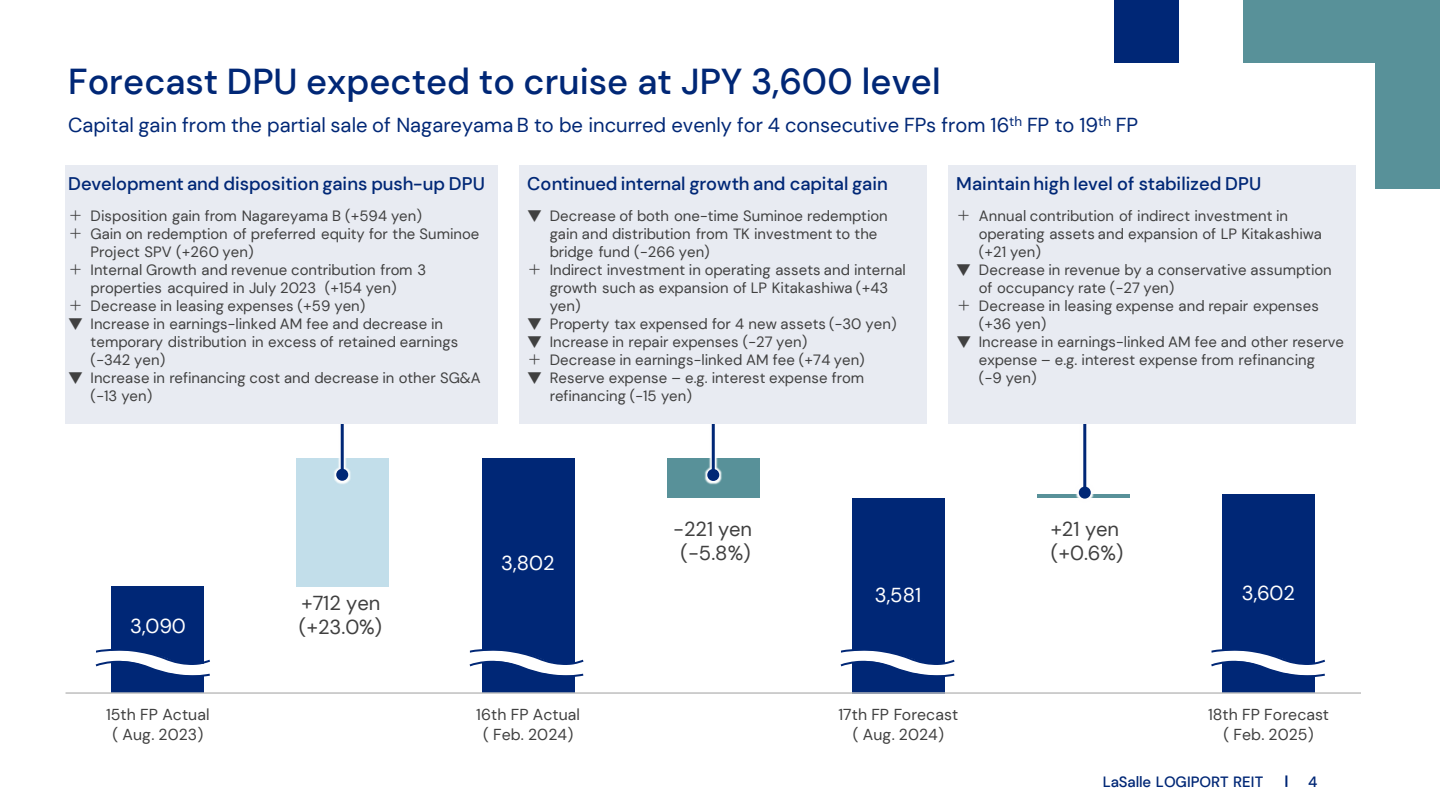
<style>
.page{position:relative;width:1440px;height:811px;background:#fff}
.page>*{position:absolute;margin:0;border:0;box-sizing:border-box;transform-origin:0 0}
.t1{font:500 36px "DM Sans";color:#002776}
.t2{font:20.2px "DM Sans";color:#002776}
.t3{font:20.2px "DM Sans";color:#404040}
.t4{font:20.2px "DM Sans";color:#fff}
.t5{font:500 18.2px "DM Sans";letter-spacing:-.005em;color:#002776}
.t6{font:15.8px/20.8px "DM Sans";letter-spacing:.005em;color:#404040;text-align:center}
.t7{font:14.8px/18px "DM Sans";letter-spacing:.005em;color:#404040}
.t8{font:500 14.8px "DM Sans";color:#002776}
.s1{font-family:"Hira Kaku Std N W2"}
</style>
<div class="page">
<svg style="left:1285px;top:775px;width:2px;height:11px"></svg>
<div style="left:1376px;top:0;width:64px;height:188px;background:#589199"></div>
<div style="left:1243px;top:0;width:197px;height:62px;background:#589199"></div>
<div style="left:1114px;top:0;width:64px;height:62px;background:#002776"></div>
<div style="left:112px;top:586px;width:92px;height:107px;background:#002776"></div>
<div style="left:482px;top:458px;width:93px;height:235px;background:#002776"></div>
<div style="left:852px;top:498px;width:93px;height:195px;background:#002776"></div>
<div style="left:1223px;top:494px;width:92px;height:199px;background:#002776"></div>
<div style="left:297px;top:458px;width:92px;height:128px;background:#c2deea"></div>
<div style="left:667px;top:458px;width:92px;height:40px;background:#589199"></div>
<hr style="left:1037px;top:494px;width:93px;height:4px;background:#589199">
<hr style="left:66px;top:692px;width:1295px;height:1px;background:#bfbfbf">
<svg style="left:95px;top:647px;width:115px;height:30px"></svg>
<svg style="left:469px;top:649px;width:115px;height:28px"></svg>
<svg style="left:840px;top:649px;width:115px;height:28px"></svg>
<svg style="left:1211px;top:647px;width:114px;height:30px"></svg>
<img style="left:331px;top:423px;width:23px;height:61px">
<hr style="left:341px;top:299px;width:3px;height:175px;background:#002776">
<div style="left:336px;top:468px;width:12px;height:12px;background:#002776;border-radius:50%"></div>
<img style="left:702px;top:423px;width:23px;height:62px">
<hr style="left:712px;top:372px;width:3px;height:103px;background:#002776">
<div style="left:707px;top:469px;width:12px;height:12px;background:#002776;border-radius:50%"></div>
<img style="left:1074px;top:423px;width:22px;height:76px">
<hr style="left:1083px;top:322px;width:3px;height:170px;background:#002776">
<div style="left:1079px;top:486px;width:12px;height:12px;background:#002776;border-radius:50%"></div>
<div style="left:65px;top:166px;width:433px;height:257px;background:#e8ebf2"></div>
<div style="left:948px;top:166px;width:408px;height:257px;background:#e8ebf2"></div>
<div style="left:519px;top:166px;width:407px;height:257px;background:#e8ebf2"></div>
<h2 class="t1" style="left:68px;top:59px;width:874px">Forecast DPU expected to cruise at JPY 3,600 level</h2>
<p class="t2" style="left:68px;top:112px;width:1072px">Capital gain from the partial sale of Nagareyama B to be incurred evenly for 4 consecutive FPs from 16<sup>th</sup> FP to 19<sup>th</sup> FP</p>
<p class="t5" style="left:68px;top:172px;width:418px">Development and disposition gains push-up DPU</p>
<p class="t7" style="left:68px;top:207px;width:356px"><span class="s1">＋</span> Disposition gain from Nagareyama B (+594 yen)</p>
<p class="t7" style="left:91px;top:224px;width:390px;text-indent:-23px"><span class="s1">＋</span> Gain on redemption of preferred equity for the Suminoe<br>Project SPV (+260 yen)</p>
<p class="t7" style="left:68px;top:260px;width:360px;text-align:center"><span class="s1">＋</span> Internal Growth and revenue contribution from 3 properties acquired in July 2023 (+154 yen)</p>
<p class="t7" style="left:68px;top:296px;width:299px"><span class="s1">＋</span> Decrease in leasing expenses (+59 yen)</p>
<p class="t7" style="left:91px;top:315px;width:369px;text-indent:-23px"><span class="s1">▼</span> Increase in earnings-linked AM fee and decrease in temporary distribution in excess of retained earnings (-342 yen)</p>
<p class="t7" style="left:91px;top:368px;width:392px;text-indent:-23px"><span class="s1">▼</span> Increase in refinancing cost and decrease in other SG&amp;A (-13 yen)</p>
<p class="t5" style="left:527px;top:172px;width:362px">Continued internal growth and capital gain</p>
<p class="t7" style="left:550px;top:206px;width:339px;text-indent:-23px"><span class="s1">▼</span> Decrease of both one-time Suminoe redemption gain and distribution from TK investment to the bridge fund (-266 yen)</p>
<p class="t7" style="left:550px;top:260px;width:358px;text-indent:-23px"><span class="s1">＋</span> Indirect investment in operating assets and internal growth such as expansion of LP Kitakashiwa (+43 yen)</p>
<p class="t7" style="left:527px;top:314px;width:371px"><span class="s1">▼</span> Property tax expensed for 4 new assets (-30 yen)</p>
<p class="t7" style="left:527px;top:332px;width:282px"><span class="s1">▼</span> Increase in repair expenses (-27 yen)</p>
<p class="t7" style="left:527px;top:350px;width:339px"><span class="s1">＋</span> Decrease in earnings-linked AM fee (+74 yen)</p>
<p class="t7" style="left:550px;top:368px;width:316px;text-indent:-23px"><span class="s1">▼</span> Reserve expense – e.g. interest expense from refinancing (-15 yen)</p>
<p class="t5" style="left:956px;top:172px;width:306px">Maintain high level of stabilized DPU</p>
<p class="t7" style="left:979px;top:206px;width:345px;text-indent:-23px"><span class="s1">＋</span> Annual contribution of indirect investment in operating assets and expansion of LP Kitakashiwa (+21 yen)</p>
<p class="t7" style="left:979px;top:260px;width:354px;text-indent:-23px"><span class="s1">▼</span> Decrease in revenue by a conservative assumption of occupancy rate (-27 yen)</p>
<p class="t7" style="left:979px;top:296px;width:342px;text-indent:-23px"><span class="s1">＋</span> Decrease in leasing expense and repair expenses (+36 yen)</p>
<p class="t7" style="left:979px;top:332px;width:367px;text-indent:-23px"><span class="s1">▼</span> Increase in earnings-linked AM fee and other reserve expense – e.g. interest expense from refinancing<br>(-9 yen)</p>
<p class="t4" style="left:130px;top:612px;width:57px">3,090</p>
<p class="t3" style="left:301px;top:590px;width:81px">+712 yen</p>
<p class="t3" style="left:299px;top:614px;width:85px">(+23.0%)</p>
<p class="t4" style="left:501px;top:550px;width:55px">3,802</p>
<p class="t3" style="left:673px;top:516px;width:80px">-221 yen</p>
<p class="t3" style="left:681px;top:540px;width:71px">(-5.8%)</p>
<p class="t3" style="left:1050px;top:516px;width:70px">+21 yen</p>
<p class="t3" style="left:1051px;top:540px;width:74px">(+0.6%)</p>
<p class="t4" style="left:875px;top:582px;width:48px">3,581</p>
<p class="t4" style="left:1242px;top:580px;width:55px">3,602</p>
<p class="t6" style="left:106px;top:703px;width:105px">15th FP Actual ( Aug. 2023)</p>
<p class="t6" style="left:476px;top:703px;width:105px">16th FP Actual ( Feb. 2024)</p>
<p class="t6" style="left:838px;top:703px;width:121px">17th FP Forecast ( Aug. 2024)</p>
<p class="t6" style="left:1208px;top:703px;width:122px">18th FP Forecast ( Feb. 2025)</p>
<p class="t8" style="left:1103px;top:772px;width:162px">LaSalle LOGIPORT REIT</p>
<p class="t8" style="left:1308px;top:772px;width:11px">4</p>
</div>
